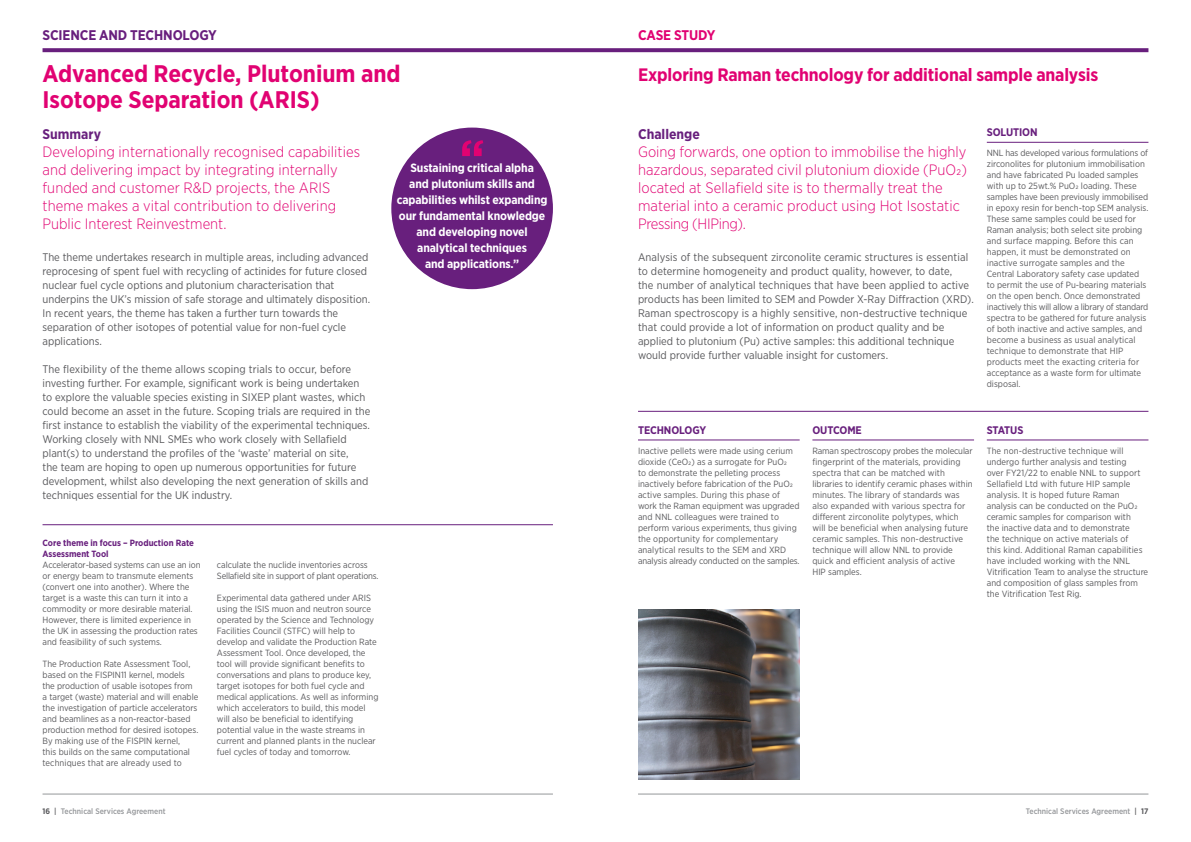
<style>
.page{position:relative;width:1191px;height:842px;background:#fff}
.page>*{position:absolute;margin:0;border:0;box-sizing:border-box;transform-origin:0 0}
.t1{font:700 50px "Gotham Narrow";color:#e10272}
.t2{font:700 24px/26px "Gotham Narrow";color:#e10272}
.t3{font:700 18px "Gotham Narrow";letter-spacing:-.01em;color:#e10272}
.t4{font:300 15px/18px "Gotham Narrow";letter-spacing:.005em;color:#e10272}
.t5{font:700 14px "Gotham Narrow";letter-spacing:-.01em;color:#681f7d}
.t6{font:700 14px "Gotham Narrow";letter-spacing:-.01em;color:#e10272}
.t7{font:700 12px/16px "Gotham Narrow";letter-spacing:-.01em;color:#fff;text-align:center}
.t8{font:11px/14px "Gotham Narrow";color:#5a5a5d}
.t9{font:700 11px "Gotham Narrow";letter-spacing:-.01em;color:#681f7d}
.t10{font:9px/11px "Gotham Narrow";color:#5a5a5d}
.t11{font:9px/11px "Gotham Narrow";letter-spacing:-.02em;color:#5a5a5d}
.t12{font:700 9px/11px "Gotham Narrow";color:#681f7d}
.t13{font:500 8px "Gotham Narrow";color:#95979a}
.s1{font-weight:700;color:#5a5a5d}
.s2{color:#5a5a5d}
</style>
<div class="page">
<hr style="left:43px;top:794px;width:510px;height:1px;background:#95979a">
<hr style="left:638px;top:794px;width:510px;height:1px;background:#95979a">
<hr style="left:986px;top:142px;width:162px;height:1px;background:#681f7d">
<hr style="left:638px;top:440px;width:161px;height:1px;background:#681f7d">
<svg style="left:43px;top:48px;width:1105px;height:4px;background:#6f2983"></svg>
<hr style="left:638px;top:411px;width:510px;height:1px;background:#681f7d">
<hr style="left:43px;top:524px;width:510px;height:1px;background:#681f7d">
<div style="left:391px;top:128px;width:162px;height:161px;background:#681f7d;border-radius:50%"></div>
<hr style="left:812px;top:440px;width:162px;height:1px;background:#681f7d">
<hr style="left:986px;top:440px;width:162px;height:1px;background:#681f7d">
<img style="left:638px;top:609px;width:161px;height:171px">
<p class="t5" style="left:43px;top:26px;width:176px">SCIENCE AND TECHNOLOGY</p>
<p class="t2" style="left:43px;top:60px;width:360px">Advanced Recycle, Plutonium and<br>Isotope Separation (ARIS)</p>
<p class="t5" style="left:43px;top:125px;width:60px">Summary</p>
<p class="t4" style="left:43px;top:142px;width:319px">Developing internationally recognised capabilities and delivering impact by integrating internally funded and customer R&amp;D projects, the ARIS theme makes a vital contribution to delivering Public Interest Reinvestment.</p>
<p class="t8" style="left:43px;top:250px;width:329px">The theme undertakes research in multiple areas, including advanced reprocesing of spent fuel with recycling of actinides for future closed nuclear fuel cycle options and plutonium characterisation that underpins the UK’s mission of safe storage and ultimately disposition.<br>In recent years, the theme has taken a further turn towards the separation of other isotopes of potential value for non-fuel cycle applications.</p>
<p class="t8" style="left:43px;top:362px;width:329px">The flexibility of the theme allows scoping trials to occur, before investing further. For example, significant work is being undertaken to explore the valuable species existing in SIXEP plant wastes, which could become an asset in the future. Scoping trials are required in the first instance to establish the viability of the experimental techniques.<br>Working closely with NNL SMEs who work closely with Sellafield plant(s) to understand the profiles of the ‘waste’ material on site,<br>the team are hoping to open up numerous opportunities for future development, whilst also developing the next generation of skills and techniques essential for the UK industry.</p>
<p class="t12" style="left:43px;top:537px;width:153px">Core theme in focus – Production Rate<br>Assessment Tool</p>
<p class="t10" style="left:43px;top:559px;width:160px">Accelerator-based systems can use an ion or energy beam to transmute elements (convert one into another). Where the target is a waste this can turn it into a commodity or more desirable material.<br>However, there is limited experience in the UK in assessing the production rates and feasibility of such systems.</p>
<p class="t10" style="left:43px;top:658px;width:157px">The Production Rate Assessment Tool, based on the FISPIN11 kernel, models the production of usable isotopes from a target (waste) material and will enable the investigation of particle accelerators and beamlines as a non-reactor-based production method for desired isotopes.<br>By making use of the FISPIN kernel,<br>this builds on the same computational techniques that are already used to</p>
<p class="t11" style="left:217px;top:559px;width:163px">calculate the nuclide inventories across<br>Sellafield site in support of plant operations.</p>
<p class="t10" style="left:217px;top:592px;width:163px">Experimental data gathered under ARIS using the ISIS muon and neutron source operated by the Science and Technology Facilities Council (STFC) will help to develop and validate the Production Rate Assessment Tool. Once developed, the tool will provide significant benefits to conversations and plans to produce key, target isotopes for both fuel cycle and medical applications. As well as informing which accelerators to build, this model will also be beneficial to identifying potential value in the waste streams in current and planned plants in the nuclear fuel cycles of today and tomorrow.</p>
<p class="t1" style="left:459px;top:126px;width:27px">“</p>
<p class="t7" style="left:397px;top:191px;width:152px">capabilities whilst expanding our fundamental knowledge and developing novel analytical techniques<br>and applications.”</p>
<p class="t7" style="left:410px;top:159px;width:125px">Sustaining critical alpha</p>
<p class="t7" style="left:409px;top:175px;width:127px">and plutonium skills and</p>
<p class="t6" style="left:638px;top:26px;width:79px">CASE STUDY</p>
<p class="t3" style="left:638px;top:63px;width:462px">Exploring Raman technology for additional sample analysis</p>
<p class="t5" style="left:638px;top:125px;width:63px">Challenge</p>
<p class="t4" style="left:638px;top:142px;width:330px">Going forwards, one option to immobilise the highly hazardous, separated civil plutonium dioxide (PuO2) located at Sellafield site is to thermally treat the material into a ceramic product using Hot Isostatic Pressing (HIPing).</p>
<p class="t8" style="left:638px;top:250px;width:337px">Analysis of the subsequent zirconolite ceramic structures is essential to determine homogeneity and product quality, however, to date,<br>the number of analytical techniques that have been applied to active products has been limited to SEM and Powder X-Ray Diffraction (XRD).<br>Raman spectroscopy is a highly sensitive, non-destructive technique that could provide a lot of information on product quality and be applied to plutonium (Pu) active samples: this additional technique would provide further valuable insight for customers.</p>
<p class="t9" style="left:986px;top:125px;width:52px">SOLUTION</p>
<p class="t10" style="left:986px;top:148px;width:163px">NNL has developed various formulations of zirconolites for plutonium immobilisation and have fabricated Pu loaded samples with up to 25wt.% PuO2 loading. These samples have been previously immobilised in epoxy resin for bench-top SEM analysis.<br>These same samples could be used for Raman analysis; both select site probing and surface mapping. Before this can happen, it must be demonstrated on inactive surrogate samples and the Central Laboratory safety case updated to permit the use of Pu-bearing materials on the open bench. Once demonstrated inactively this will allow a library of standard spectra to be gathered for future analysis of both inactive and active samples, and become a business as usual analytical technique to demonstrate that HIP products meet the exacting criteria for acceptance as a waste form for ultimate disposal.</p>
<p class="t9" style="left:638px;top:423px;width:70px">TECHNOLOGY</p>
<p class="t10" style="left:638px;top:445px;width:163px">Inactive pellets were made using cerium dioxide (CeO2) as a surrogate for PuO2<br>to demonstrate the pelleting process inactively before fabrication of the PuO2 active samples. During this phase of work the Raman equipment was upgraded and NNL colleagues were trained to perform various experiments, thus giving the opportunity for complementary analytical results to the SEM and XRD analysis already conducted on the samples.</p>
<p class="t9" style="left:812px;top:423px;width:51px">OUTCOME</p>
<p class="t10" style="left:812px;top:445px;width:162px">Raman spectroscopy probes the molecular fingerprint of the materials, providing spectra that can be matched with libraries to identify ceramic phases within minutes. The library of standards was also expanded with various spectra for different zirconolite polytypes, which will be beneficial when analysing future ceramic samples. This non-destructive technique will allow NNL to provide quick and efficient analysis of active<br>HIP samples.</p>
<p class="t9" style="left:986px;top:423px;width:38px">STATUS</p>
<p class="t10" style="left:986px;top:445px;width:163px">The non-destructive technique will undergo further analysis and testing<br>over FY21/22 to enable NNL to support Sellafield Ltd with future HIP sample analysis. It is hoped future Raman analysis can be conducted on the PuO2 ceramic samples for comparison with<br>the inactive data and to demonstrate<br>the technique on active materials of<br>this kind. Additional Raman capabilities have included working with the NNL Vitrification Team to analyse the structure and composition of glass samples from the Vitrification Test Rig.</p>
<p class="t13" style="left:43px;top:806px;width:124px"><span class="s1">16</span> <span class="s2">|</span> Technical Services Agreement</p>
<p class="t13" style="left:1025px;top:806px;width:124px">Technical Services Agreement <span class="s2">|</span> <span class="s1">17</span></p>
</div>
